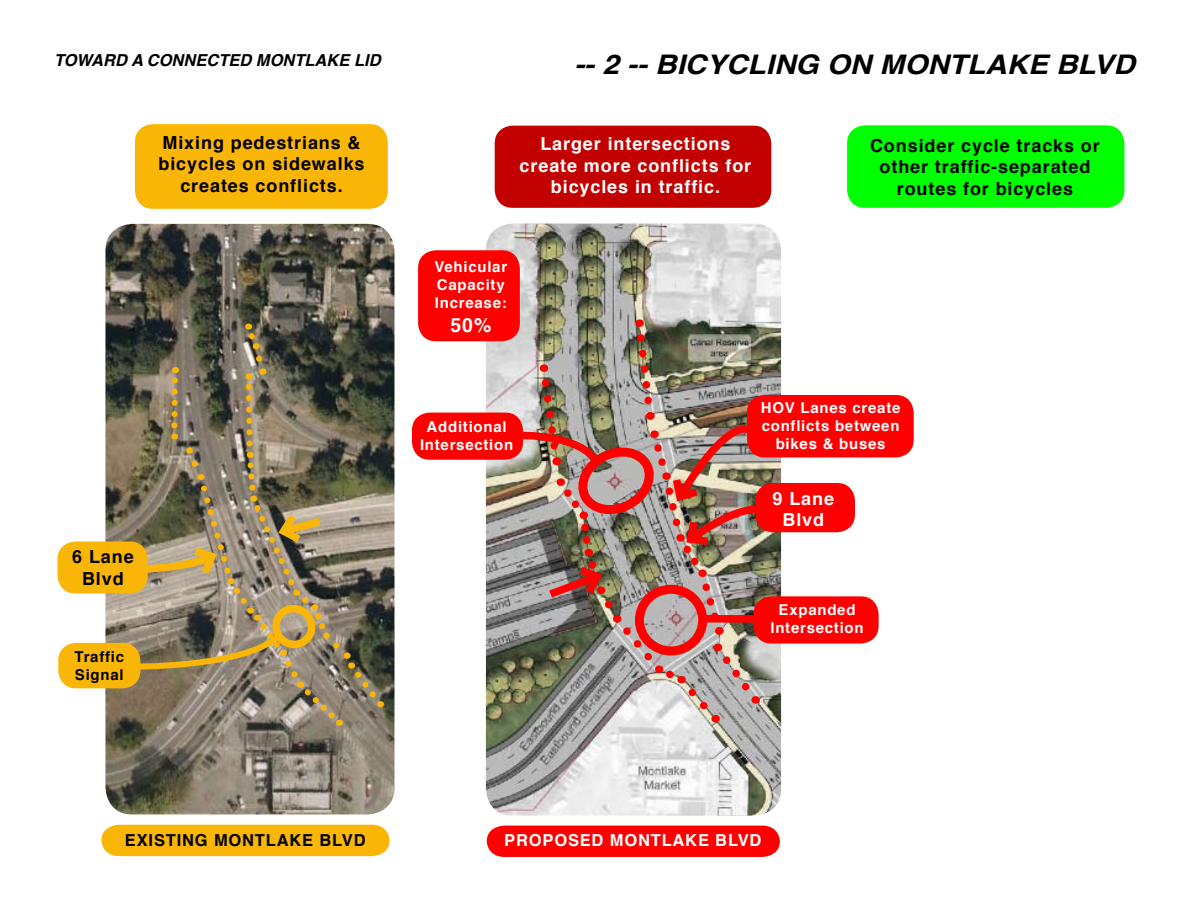
<style>
.page{position:relative;width:1188px;height:918px;background:#fff}
.page>*{position:absolute;margin:0;border:0;box-sizing:border-box;transform-origin:0 0}
.t1{font:italic 700 27px "Helvetica";color:#000;scale:1.1 1}
.t2{font:700 19.5px "Helvetica";color:#fff}
.t3{font:700 18px/21.6px "Helvetica";letter-spacing:.05em;color:#000;text-align:center}
.t4{font:700 18px/21.6px "Helvetica";letter-spacing:.05em;color:#fff;text-align:center}
.t5{font:italic 700 16.5px "Helvetica";color:#000}
.t6{font:700 16.5px "Helvetica";letter-spacing:.05em;color:#000}
.t7{font:700 16.5px "Helvetica";letter-spacing:.05em;color:#fff}
.t8{font:700 15px/18px "Helvetica";letter-spacing:.05em;color:#fff;text-align:center}
.t9{font:700 15px/18px "Helvetica";letter-spacing:.05em;color:#000}
</style>
<div class="page">
<div style="left:495px;top:126px;width:276px;height:82px;background:#c20000;border-radius:18px"></div>
<div style="left:135px;top:124px;width:253px;height:85px;background:#fab607;border-radius:18px"></div>
<img style="left:105px;top:224px;width:289px;height:590px">
<div style="left:101px;top:825px;width:289px;height:31px;background:#fab607"></div>
<div style="left:58px;top:542px;width:90px;height:52px;background:#fab607;border-radius:18px"></div>
<img style="left:486px;top:224px;width:295px;height:592px">
<div style="left:487px;top:826px;width:293px;height:31px;background:#f00"></div>
<div style="left:58px;top:643px;width:82px;height:45px;background:#fab607;border-radius:18px"></div>
<div style="left:755px;top:483px;width:100px;height:49px;background:#f00;border-radius:18px"></div>
<div style="left:754px;top:596px;width:125px;height:48px;background:#f00;border-radius:18px"></div>
<div style="left:412px;top:413px;width:111px;height:47px;background:#f00;border-radius:18px"></div>
<div style="left:418px;top:250px;width:102px;height:91px;background:#f00;border-radius:18px"></div>
<div style="left:747px;top:395px;width:167px;height:62px;background:#f00;border-radius:18px"></div>
<div style="left:847px;top:125px;width:277px;height:83px;background:#00ff01;border-radius:18px"></div>
<svg style="left:118px;top:324px;width:263px;height:403px;background:#81765c"></svg>
<img style="left:511px;top:319px;width:260px;height:403px">
<p class="t5" style="left:54px;top:47px;width:328px">TOWARD A CONNECTED MONTLAKE LID</p>
<p class="t3" style="left:159px;top:132px;width:208px">Mixing pedestrians &amp; bicycles on sidewalks creates conflicts.</p>
<p class="t3" style="left:72px;top:546px;width:63px">6 Lane<br>Blvd</p>
<p class="t9" style="left:75px;top:648px;width:51px">Traffic<br>Signal</p>
<h1 class="t1" style="left:574px;top:43px;width:511px">-- 2 -- BICYCLING ON MONTLAKE BLVD</h1>
<p class="t4" style="left:520px;top:133px;width:233px">Larger intersections create more conflicts for bicycles in traffic.</p>
<p class="t8" style="left:435px;top:258px;width:74px;text-align:left">Vehicular<br>Capacity<br>Increase:</p>
<p class="t2" style="left:450px;top:309px;width:42px">50%</p>
<p class="t3" style="left:870px;top:135px;width:231px">Consider cycle tracks or other traffic-separated routes for bicycles</p>
<p class="t8" style="left:420px;top:418px;width:95px">Additional<br>Intersection</p>
<p class="t8" style="left:761px;top:399px;width:141px">HOV Lanes create conflicts between bikes &amp; buses</p>
<p class="t4" style="left:773px;top:488px;width:63px">9 Lane<br>Blvd</p>
<p class="t8" style="left:770px;top:601px;width:95px">Expanded<br>Intersection</p>
<p class="t6" style="left:125px;top:827px;width:242px">EXISTING MONTLAKE BLVD</p>
<p class="t7" style="left:504px;top:827px;width:259px">PROPOSED MONTLAKE BLVD</p>
</div>
